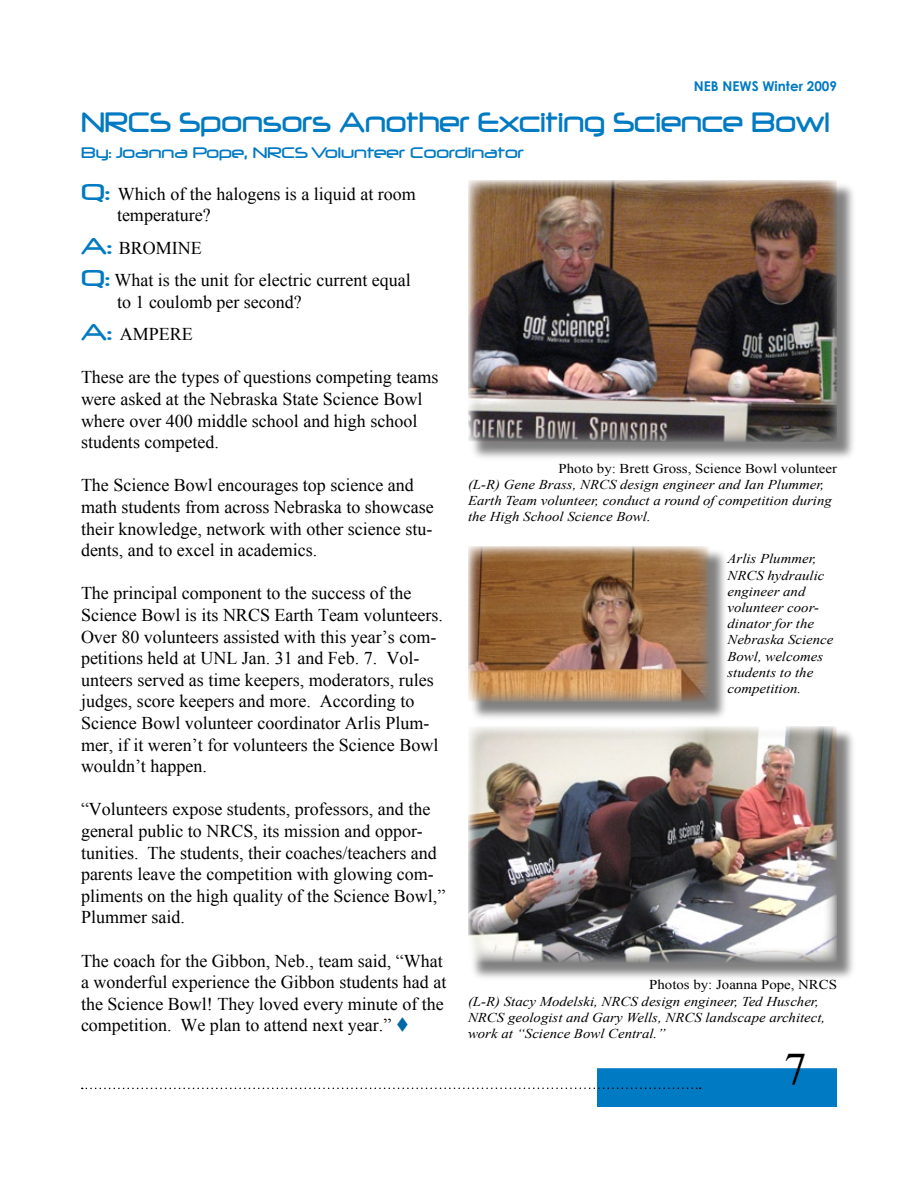
<style>
.page{position:relative;width:918px;height:1188px;background:#fff}
.page>*{position:absolute;margin:0;border:0;box-sizing:border-box;transform-origin:0 0}
.t1{font:45px "Times New Roman";color:#000}
.t2{font:33px "Neuropol";color:#007ac2;scale:.89 1}
.t3{font:18px/21.6px "Times New Roman";color:#000}
.t4{font:18px "Neuropol";color:#007ac2}
.t5{font:italic 13.5px/16.2px "Times New Roman";color:#000;scale:1.1 1}
.t6{font:13.5px "Times New Roman";color:#000;scale:1.1 1}
.t7{font:700 13.5px "Century Gothic";color:#007ac2}
.s1{font-family:"Neuropol";font-size:27px;color:#007ac2}
.s2{color:#0068a7}
</style>
<div class="page">
<div style="left:598px;top:1069px;width:238px;height:37px;background:#007ac2"></div>
<div style="left:597px;top:1068px;width:240px;height:39px;border:2px solid #007ac2"></div>
<svg style="left:82px;top:1088px;width:619px;height:1px"></svg>
<div style="left:470px;top:548px;width:259px;height:174px;background:#000;opacity:.5"></div>
<img style="left:468px;top:546px;width:241px;height:156px">
<div style="left:470px;top:728px;width:386px;height:255px;background:#000;opacity:.5"></div>
<img style="left:468px;top:726px;width:369px;height:236px">
<div style="left:470px;top:182px;width:386px;height:280px;background:#000;opacity:.5"></div>
<img style="left:468px;top:180px;width:369px;height:262px">
<p class="t7" style="left:694px;top:76px;width:145px">NEB NEWS Winter 2009</p>
<h2 class="t2" style="left:81px;top:105px;width:843px">NRCS Sponsors Another Exciting Science Bowl</h2>
<p class="t4" style="left:81px;top:143px;width:444px">By: Joanna Pope, NRCS Volunteer Coordinator</p>
<p class="t3" style="left:117px;top:183px;width:300px;text-indent:-36px"><span class="s1">Q:</span> Which of the halogens is a liquid at room temperature?</p>
<p class="t3" style="left:81px;top:231px;width:331px;line-height:32.4px"><span class="s1">A:</span> BROMINE<br><span class="s1">Q:</span> What is the unit for electric current equal</p>
<p class="t3" style="left:81px;top:285px;width:222px;line-height:32.4px;text-indent:36px">to 1 coulomb per second?<br><span class="s1">A:</span> AMPERE</p>
<p class="t3" style="left:81px;top:366px;width:359px">These are the types of questions competing teams were asked at the Nebraska State Science Bowl where over 400 middle school and high school students competed.</p>
<p class="t3" style="left:81px;top:474px;width:354px">The Science Bowl encourages top science and math students from across Nebraska to showcase their knowledge, network with other science stu&shy;dents, and to excel in academics.</p>
<p class="t3" style="left:81px;top:582px;width:363px">The principal component to the success of the Science Bowl is its NRCS Earth Team volunteers.<br>Over 80 volunteers assisted with this year’s com&shy;petitions held at UNL Jan. 31 and Feb. 7. Vol&shy;unteers served as time keepers, moderators, rules judges, score keepers and more. According to Science Bowl volunteer coordinator Arlis Plum&shy;mer, if it weren’t for volunteers the Science Bowl wouldn’t happen.</p>
<p class="t3" style="left:81px;top:798px;width:366px">“Volunteers expose students, professors, and the general public to NRCS, its mission and oppor&shy;tunities. The students, their coaches/teachers and parents leave the competition with glowing com&shy;pliments on the high quality of the Science Bowl,” Plummer said.</p>
<p class="t3" style="left:81px;top:950px;width:367px">The coach for the Gibbon, Neb., team said, “What a wonderful experience the Gibbon students had at the Science Bowl! They loved every minute of the competition. We plan to attend next year.” <span class="s2">▼</span></p>
<p class="t6" style="left:559px;top:459px;width:255px">Photo by: Brett Gross, Science Bowl volunteer</p>
<p class="t5" style="left:468px;top:476px;width:332px">(L-R) Gene Brass, NRCS design engineer and Ian Plummer,<br>Earth Team volunteer, conduct a round of competition during the High School Science Bowl.</p>
<p class="t5" style="left:728px;top:551px;width:98px">Arlis Plummer,<br>NRCS hydraulic engineer and volunteer coor&shy;dinator for the<br>Nebraska Science<br>Bowl, welcomes students to the competition.</p>
<p class="t6" style="left:649px;top:976px;width:172px">Photos by: Joanna Pope, NRCS</p>
<p class="t5" style="left:468px;top:993px;width:326px">(L-R) Stacy Modelski, NRCS design engineer, Ted Huscher,<br>NRCS geologist and Gary Wells, NRCS landscape architect, work at “Science Bowl Central.”</p>
<h1 class="t1" style="left:784px;top:1039px;width:24px">7</h1>
</div>
